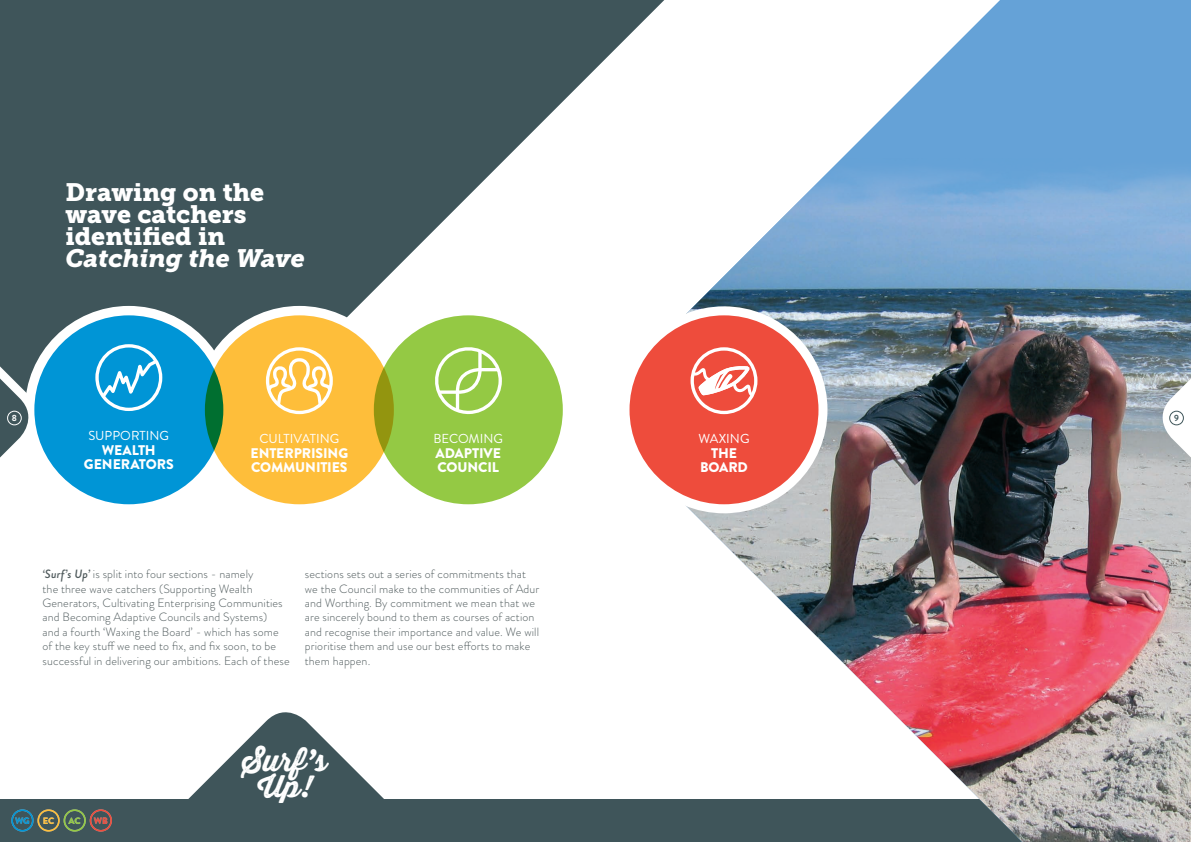
<style>
.page{position:relative;width:1191px;height:842px;background:#fff}
.page>*{position:absolute;margin:0;border:0;box-sizing:border-box;transform-origin:0 0}
.t1{font:29.9px/26.2px "Thirsty Rough Bol";color:#fff;text-align:center}
.t2{font:25px/22px "Museo Slab 900";color:#fff}
.t3{font:900 14px/14px "Brandon Grotesque";letter-spacing:-.01em;color:#fff}
.t4{font:13px "Brandon Grotesque";color:#fff}
.t5{font:300 12px/14.4px "Brandon Grotesque";letter-spacing:.01em;color:#4f5a5c}
.t6{font:900 9.3px "Brandon Grotesque";color:#0095d6}
.t7{font:900 9.3px "Brandon Grotesque";color:#febe3a}
.t8{font:900 9.3px "Brandon Grotesque";color:#94c944}
.t9{font:900 9.3px "Brandon Grotesque";color:#ee4c3c}
.t10{font:700 9px "Brandon Grotesque";color:#fff}
.t11{font:700 9px "Brandon Grotesque";color:#3f555a}
.s1{font-style:italic}
.s2{font-weight:500;font-style:italic}
</style>
<div class="page">
<div style="left:0;top:799px;width:1191px;height:43px;background:#3f555a"></div>
<svg style="left:0;top:0;width:590px;height:400px;fill:#3f555a"></svg>
<div style="left:195px;top:306px;width:208px;height:208px;background:#fff;border-radius:50%"></div>
<svg style="left:590px;top:0;width:601px;height:158px"></svg>
<img style="left:686px;top:158px;width:505px;height:684px">
<div style="left:25px;top:306px;width:208px;height:208px;background:#fff;border-radius:50%"></div>
<div style="left:34px;top:315px;width:189px;height:189px;background:#0095d6;border-radius:50%"></div>
<div style="left:374px;top:315px;width:189px;height:189px;background:#94c944;border-radius:50%"></div>
<svg style="left:188px;top:712px;width:196px;height:87px"></svg>
<div style="left:625px;top:311px;width:198px;height:198px;background:#ee4c3c;border-radius:50%"></div>
<div style="left:620px;top:306px;width:207px;height:207px;border:9px solid #fff;border-radius:50%"></div>
<svg style="left:690px;top:347px;width:68px;height:68px"></svg>
<svg style="left:95px;top:344px;width:68px;height:67px"></svg>
<div style="left:205px;top:315px;width:189px;height:189px;background:#febe3a;border-radius:50%"></div>
<svg style="left:265px;top:347px;width:68px;height:68px"></svg>
<svg style="left:0;top:319px;width:39px;height:139px"></svg>
<svg style="left:1151px;top:319px;width:40px;height:198px"></svg>
<svg style="left:11px;top:809px;width:101px;height:23px"></svg>
<svg style="left:435px;top:347px;width:67px;height:68px"></svg>
<p class="t2" style="left:65px;top:181px;width:241px">Drawing on the wave catchers identifed in<br><span class="s1">Catching the Wave</span></p>
<p class="t10" style="left:12px;top:412px;width:7px">8</p>
<p class="t11" style="left:1174px;top:412px;width:6px">9</p>
<p class="t4" style="left:88px;top:427px;width:82px">SUPPORTING</p>
<p class="t3" style="left:84px;top:443px;width:91px;text-align:center">WEALTH<br>GENERATORS</p>
<p class="t4" style="left:259px;top:430px;width:81px">CULTIVATING</p>
<p class="t3" style="left:250px;top:446px;width:99px">ENTERPRISING<br>COMMUNITIES</p>
<p class="t4" style="left:433px;top:430px;width:71px">BECOMING</p>
<p class="t3" style="left:435px;top:446px;width:67px">ADAPTIVE<br>COUNCIL</p>
<p class="t5" style="left:43px;top:567px;width:249px"><span class="s2">‘Surf’s Up’</span> is split into four sections - namely<br>the three wave catchers (Supporting Wealth Generators, Cultivating Enterprising Communities and Becoming Adaptive Councils and Systems)<br>and a fourth ‘Waxing the Board’ - which has some of the key stuf we need to fx, and fx soon, to be successful in delivering our ambitions. Each of these</p>
<p class="t5" style="left:305px;top:567px;width:236px">sections sets out a series of commitments that we the Council make to the communities of Adur and Worthing. By commitment we mean that we are sincerely bound to them as courses of action and recognise their importance and value. We will prioritise them and use our best eforts to make them happen.</p>
<p class="t6" style="left:15px;top:814px;width:16px">WG</p>
<p class="t7" style="left:43px;top:814px;width:13px">EC</p>
<p class="t8" style="left:69px;top:814px;width:14px">AC</p>
<p class="t9" style="left:94px;top:814px;width:15px">WB</p>
<p class="t1" style="left:242px;top:747px;width:86px">Surf’s<br>Up!</p>
<p class="t4" style="left:698px;top:430px;width:53px">WAXING</p>
<p class="t3" style="left:700px;top:446px;width:49px;text-align:center">THE<br>BOARD</p>
</div>
